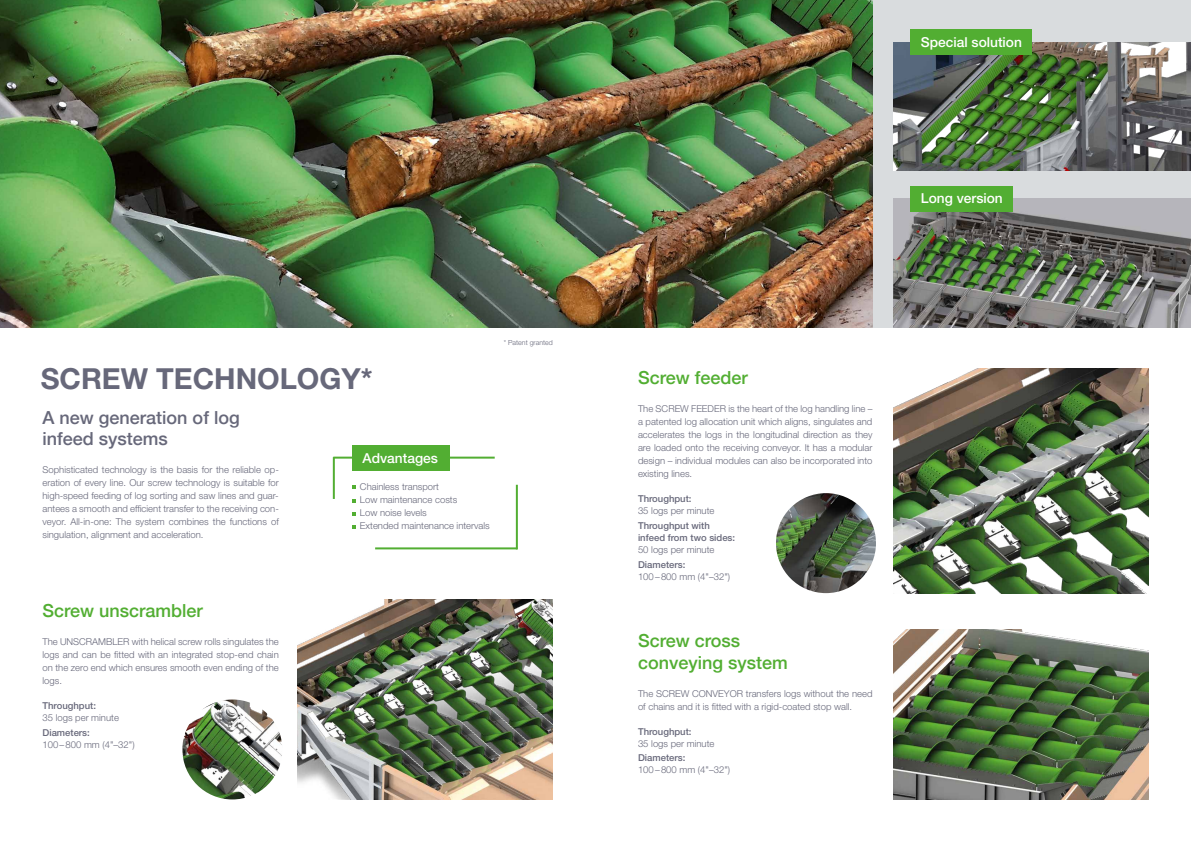
<style>
.page{position:relative;width:1191px;height:842px;background:#fff}
.page>*{position:absolute;margin:0;border:0;box-sizing:border-box;transform-origin:0 0}
.t1{font:700 29px "Helvetica Neue LT Std";color:#67687a}
.t2{font:500 18px/21.6px "Helvetica Neue";color:#52ae32}
.t3{font:500 18px/21.6px "Helvetica Neue";color:#67687a}
.t4{font:500 13.7px "Helvetica Neue LT Std";color:#fff}
.t5{font:300 9.5px/13px "Helvetica Neue LT Std";color:#67687a;text-align:justify}
.t6{font:500 9.5px/12px "Helvetica Neue LT Std";color:#67687a}
.t7{font:300 7px "Helvetica Neue LT Std";color:#67687a}
</style>
<div class="page">
<div style="left:807px;top:0;width:384px;height:327px;background:#d9dcde"></div>
<img style="left:0;top:0;width:872px;height:327px">
<svg style="left:352px;top:485px;width:4px;height:4px"></svg>
<svg style="left:352px;top:499px;width:4px;height:4px"></svg>
<svg style="left:352px;top:512px;width:4px;height:4px"></svg>
<svg style="left:352px;top:525px;width:4px;height:4px"></svg>
<hr style="left:333px;top:457px;width:162px;height:2px;background:#52ae32">
<hr style="left:333px;top:457px;width:2px;height:42px;background:#52ae32">
<div style="left:352px;top:445px;width:97px;height:26px;background:#52ae32"></div>
<hr style="left:375px;top:547px;width:142px;height:2px;background:#52ae32">
<hr style="left:516px;top:485px;width:2px;height:64px;background:#52ae32">
<img style="left:298px;top:599px;width:255px;height:200px">
<img style="left:893px;top:199px;width:298px;height:128px">
<img style="left:893px;top:42px;width:298px;height:129px">
<img style="left:182px;top:699px;width:100px;height:100px;border-radius:50px">
<div style="left:910px;top:186px;width:102px;height:25px;background:#52ae32"></div>
<div style="left:910px;top:29px;width:121px;height:26px;background:#52ae32"></div>
<img style="left:893px;top:369px;width:255px;height:224px">
<img style="left:893px;top:629px;width:255px;height:170px">
<img style="left:776px;top:493px;width:100px;height:100px;border-radius:50px">
<h1 class="t1" style="left:41px;top:361px;width:333px">SCREW TECHNOLOGY*</h1>
<h2 class="t3" style="left:43px;top:405px;width:199px">A new generation of log infeed systems</h2>
<p class="t5" style="left:43px;top:463px;width:238px">Sophisticated technology is the basis for the reliable op&shy;eration of every line. Our screw technology is suitable for high-speed feeding of log sorting and saw lines and guar&shy;antees a smooth and efficient transfer to the receiving con&shy;veyor. All-in-one: The system combines the functions of singulation, alignment and acceleration.</p>
<h3 class="t4" style="left:362px;top:450px;width:77px">Advantages</h3>
<p class="t5" style="left:360px;top:480px;width:131px;text-align:left">Chainless transport<br>Low maintenance costs<br>Low noise levels<br>Extended maintenance intervals</p>
<p class="t7" style="left:504px;top:338px;width:51px">* Patent granted</p>
<h2 class="t2" style="left:43px;top:598px;width:162px">Screw unscrambler</h2>
<p class="t5" style="left:43px;top:635px;width:238px">The UNSCRAMBLER with helical screw rolls singulates the logs and can be fitted with an integrated stop-end chain on the zero end which ensures smooth even ending of the logs.</p>
<p class="t6" style="left:43px;top:699px;width:55px">Throughput:</p>
<p class="t5" style="left:43px;top:711px;width:78px">35 logs per minute</p>
<p class="t6" style="left:43px;top:726px;width:49px">Diameters:</p>
<p class="t5" style="left:43px;top:738px;width:94px">100–800 mm (4"–32")</p>
<h3 class="t4" style="left:921px;top:34px;width:103px">Special solution</h3>
<h3 class="t4" style="left:921px;top:190px;width:83px">Long version</h3>
<h2 class="t2" style="left:638px;top:366px;width:111px">Screw feeder</h2>
<p class="t5" style="left:638px;top:402px;width:236px">The SCREW FEEDER is the heart of the log handling line – a patented log allocation unit which aligns, singulates and accelerates the logs in the longitudinal direction as they are loaded onto the receiving conveyor. It has a modular design – individual modules can also be incorporated into existing lines.</p>
<p class="t6" style="left:638px;top:493px;width:55px">Throughput:</p>
<p class="t5" style="left:638px;top:504px;width:78px">35 logs per minute</p>
<p class="t6" style="left:638px;top:520px;width:99px">Throughput with infeed from two sides:</p>
<p class="t5" style="left:638px;top:543px;width:78px">50 logs per minute</p>
<p class="t6" style="left:638px;top:559px;width:49px">Diameters:</p>
<p class="t5" style="left:638px;top:570px;width:94px">100–800 mm (4"–32")</p>
<h2 class="t2" style="left:638px;top:628px;width:151px">Screw cross conveying system</h2>
<p class="t5" style="left:638px;top:686px;width:236px">The SCREW CONVEYOR transfers logs without the need of chains and it is fitted with a rigid-coated stop wall.</p>
<p class="t6" style="left:638px;top:725px;width:55px">Throughput:</p>
<p class="t5" style="left:638px;top:736px;width:78px">35 logs per minute</p>
<p class="t6" style="left:638px;top:752px;width:49px">Diameters:</p>
<p class="t5" style="left:638px;top:763px;width:94px">100–800 mm (4"–32")</p>
</div>
